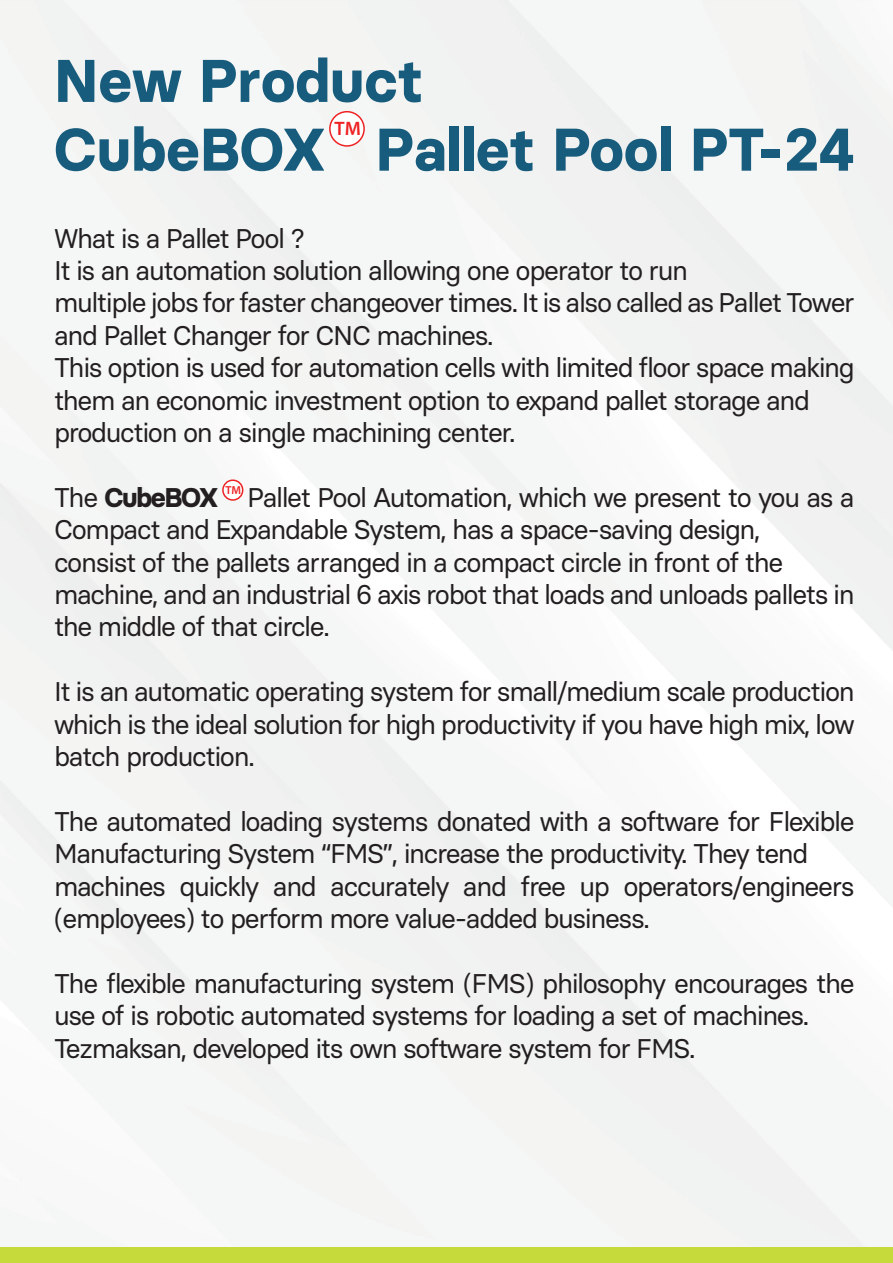
<style>
.page{position:relative;width:893px;height:1263px;background:#fff}
.page>*{position:absolute;margin:0;border:0;box-sizing:border-box;transform-origin:0 0}
.t1{font:700 60px "Basier Circle";color:#185c7d}
.t2{font:27px/32.4px "Basier Square";letter-spacing:-.05em;color:#231f20}
.t3{font:600 19.5px "Myriad Pro";color:#ee2223}
.t4{font:600 11.55px "Myriad Pro";color:#ee2223}
.s1{font-family:"Basier Circle";font-weight:700}
</style>
<div class="page">
<div style="left:0;top:0;width:893px;height:1247px;background:#f5f7f6"></div>
<div style="left:0;top:1247px;width:893px;height:16px;background:#c7da3c"></div>
<div style="left:330px;top:112px;width:34px;height:34px;background:#fff;border-radius:50%"></div>
<div style="left:329px;top:111px;width:36px;height:36px;border:2px solid #ee2223;border-radius:50%"></div>
<div style="left:223px;top:480px;width:20px;height:20px;background:#fff;border-radius:50%"></div>
<div style="left:222px;top:479px;width:21px;height:22px;border:2px solid #ee2223;border-radius:50%"></div>
<h1 class="t1" style="left:54px;top:44px;width:371px">New Product</h1>
<p class="t3" style="left:334px;top:116px;width:28px">TM</p>
<h1 class="t1" style="left:54px;top:112px;width:802px">CubeBOX Pallet Pool PT-24</h1>
<p class="t2" style="left:54px;top:221px;width:802px">What is a Pallet Pool ?<br>It is an automation solution allowing one operator to run<br>multiple jobs for faster changeover times. It is also called as Pallet Tower and Pallet Changer for CNC machines.<br>This option is used for automation cells with limited floor space making them an economic investment option to expand pallet storage and production on a single machining center.</p>
<p class="t2" style="left:54px;top:481px;width:802px">The <span class="s1">CubeBOX</span> Pallet Pool Automation, which we present to you as a Compact and Expandable System, has a space-saving design,<br>consist of the pallets arranged in a compact circle in front of the machine, and an industrial 6 axis robot that loads and unloads pallets in the middle of that circle.</p>
<p class="t4" style="left:225px;top:483px;width:17px">TM</p>
<p class="t2" style="left:54px;top:675px;width:802px;text-align:justify">It is an automatic operating system for small/medium scale production which is the ideal solution for high productivity if you have high mix, low batch production.</p>
<p class="t2" style="left:54px;top:805px;width:802px">The automated loading systems donated with a software for Flexible Manufacturing System “FMS”, increase the productivity. They tend machines quickly and accurately and free up operators/engineers (employees) to perform more value-added business.</p>
<p class="t2" style="left:54px;top:967px;width:802px">The flexible manufacturing system (FMS) philosophy encourages the use of is robotic automated systems for loading a set of machines.<br>Tezmaksan, developed its own software system for FMS.</p>
</div>
